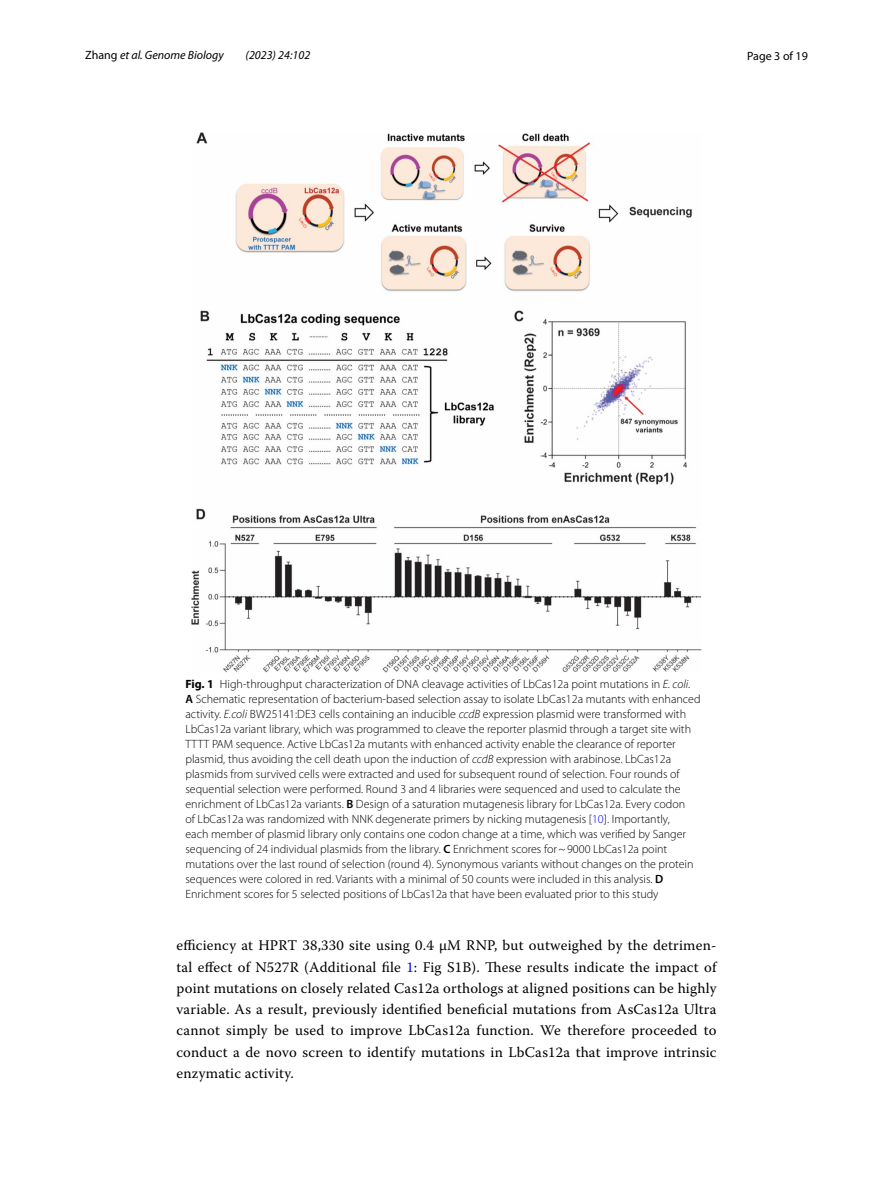
<style>
.page{position:relative;width:893px;height:1187px;background:#fff}
.page>*{position:absolute;margin:0;border:0;box-sizing:border-box;transform-origin:0 0}
.t1{font:14.7px/21.3px "Warnock Pro";letter-spacing:.015em;color:#000;text-align:justify}
.t2{font:300 12px/15px "Myriad Pro";color:#000}
.t3{font:italic 12px "Myriad Pro";color:#000}
.t4{font:12px "Myriad Pro";color:#000}
.s1{font-style:normal}
.s2{font-weight:700}
.s3{font-style:italic}
.s4{font-weight:600}
.s5{color:#00f}
</style>
<div class="page">
<img style="left:191px;top:133px;width:511px;height:539px">
<p class="t3" style="left:85px;top:48px;width:140px"><span class="s1">Zhang</span> et al. Genome Biology</p>
<p class="t3" style="left:246px;top:48px;width:66px">(2023) 24:102</p>
<p class="t4" style="left:747px;top:48px;width:62px">Page 3 of 19</p>
<p class="t2" style="left:185px;top:676px;width:517px"><span class="s2">Fig. 1</span> High-throughput characterization of DNA cleavage activities of LbCas12a point mutations in <span class="s3">E. coli</span>.<br><span class="s4">A</span> Schematic representation of bacterium-based selection assay to isolate LbCas12a mutants with enhanced activity. <span class="s3">E.coli</span> BW25141:DE3 cells containing an inducible <span class="s3">ccdB</span> expression plasmid were transformed with LbCas12a variant library, which was programmed to cleave the reporter plasmid through a target site with TTTT PAM sequence. Active LbCas12a mutants with enhanced activity enable the clearance of reporter plasmid, thus avoiding the cell death upon the induction of <span class="s3">ccdB</span> expression with arabinose. LbCas12a plasmids from survived cells were extracted and used for subsequent round of selection. Four rounds of sequential selection were performed. Round 3 and 4 libraries were sequenced and used to calculate the enrichment of LbCas12a variants. <span class="s4">B</span> Design of a saturation mutagenesis library for LbCas12a. Every codon<br>of LbCas12a was randomized with NNK degenerate primers by nicking mutagenesis [<span class="s5">10</span>]. Importantly,<br>each member of plasmid library only contains one codon change at a time, which was verified by Sanger sequencing of 24 individual plasmids from the library. <span class="s4">C</span> Enrichment scores for~9000 LbCas12a point mutations over the last round of selection (round 4). Synonymous variants without changes on the protein sequences were colored in red. Variants with a minimal of 50 counts were included in this analysis. <span class="s4">D </span>Enrichment scores for 5 selected positions of LbCas12a that have been evaluated prior to this study</p>
<p class="t1" style="left:176px;top:934px;width:542px">efficiency at HPRT 38,330 site using 0.4 μM RNP, but outweighed by the detrimen&shy;tal effect of N527R (Additional file <span class="s5">1</span>: Fig S1B). These results indicate the impact of point mutations on closely related Cas12a orthologs at aligned positions can be highly variable. As a result, previously identified beneficial mutations from AsCas12a Ultra cannot simply be used to improve LbCas12a function. We therefore proceeded to conduct a de novo screen to identify mutations in LbCas12a that improve intrinsic enzymatic activity.</p>
</div>
